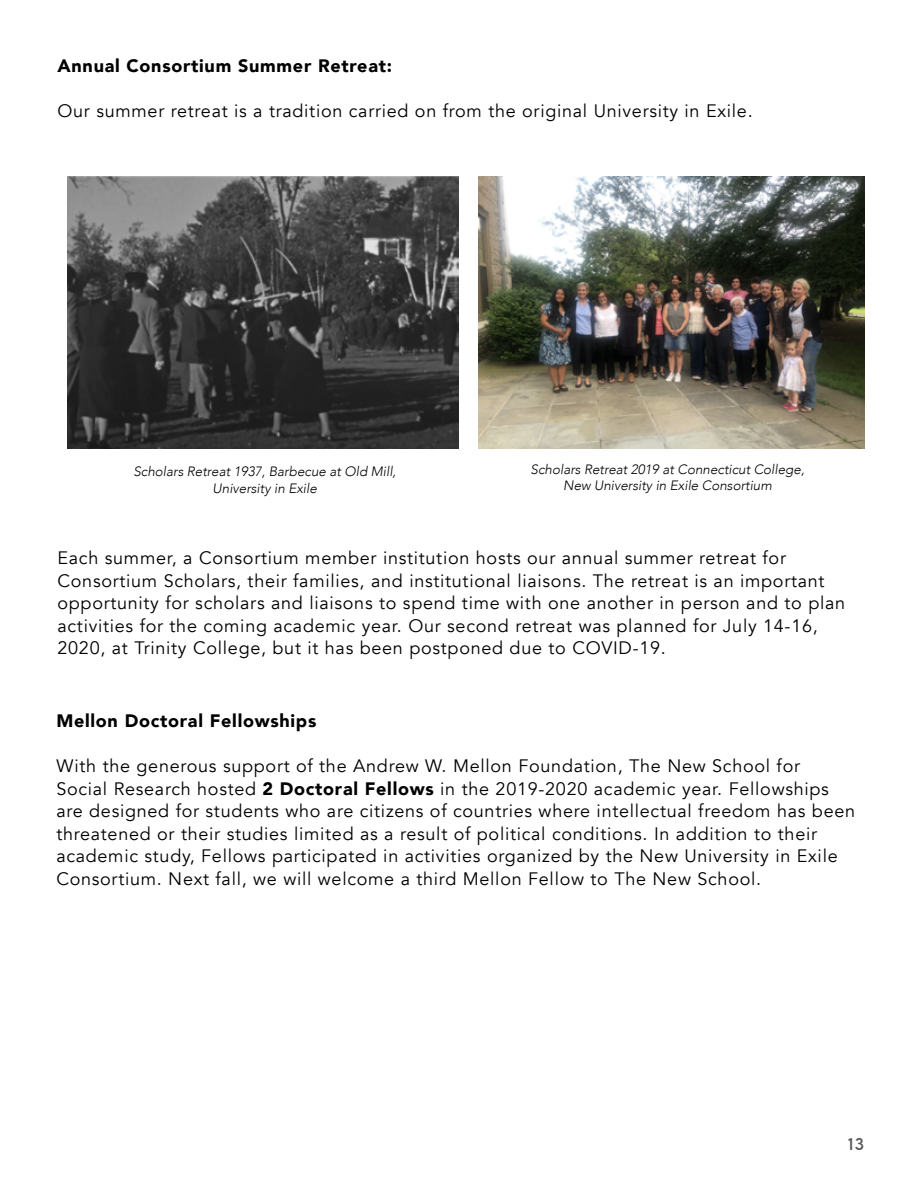
<style>
.page{position:relative;width:918px;height:1188px;background:#fff}
.page>*{position:absolute;margin:0;border:0;box-sizing:border-box;transform-origin:0 0}
.t1{font:18px/22.5px "Avenir";letter-spacing:.04em;color:#000}
.t2{font:900 18px "Avenir";letter-spacing:.04em;color:#000}
.t3{font:15px "LEMONMILK";color:#58595b}
.t4{font:italic 300 13.5px/16.5px "Avenir";color:#000;text-align:center}
.s1{font-weight:900}
</style>
<div class="page">
<img style="left:68px;top:177px;width:391px;height:271px">
<img style="left:479px;top:177px;width:385px;height:271px">
<p class="t2" style="left:58px;top:50px;width:336px">Annual Consortium Summer Retreat:</p>
<p class="t1" style="left:58px;top:100px;width:697px">Our summer retreat is a tradition carried on from the original University in Exile.</p>
<p class="t4" style="left:133px;top:463px;width:264px">Scholars Retreat 1937, Barbecue at Old Mill,<br>University in Exile</p>
<p class="t4" style="left:531px;top:461px;width:275px">Scholars Retreat 2019 at Connecticut College,<br>New University in Exile Consortium</p>
<p class="t1" style="left:58px;top:547px;width:789px">Each summer, a Consortium member institution hosts our annual summer retreat for Consortium Scholars, their families, and institutional liaisons. The retreat is an important opportunity for scholars and liaisons to spend time with one another in person and to plan activities for the coming academic year. Our second retreat was planned for July 14-16, 2020, at Trinity College, but it has been postponed due to COVID-19.</p>
<p class="t2" style="left:56px;top:706px;width:262px">Mellon Doctoral Fellowships</p>
<p class="t1" style="left:56px;top:755px;width:800px">With the generous support of the Andrew W. Mellon Foundation, The New School for Social Research hosted <span class="s1">2 Doctoral Fellows</span> in the 2019-2020 academic year. Fellowships are designed for students who are citizens of countries where intellectual freedom has been threatened or their studies limited as a result of political conditions. In addition to their academic study, Fellows participated in activities organized by the New University in Exile Consortium. Next fall, we will welcome a third Mellon Fellow to The New School.</p>
<p class="t3" style="left:848px;top:1135px;width:17px">13</p>
</div>
